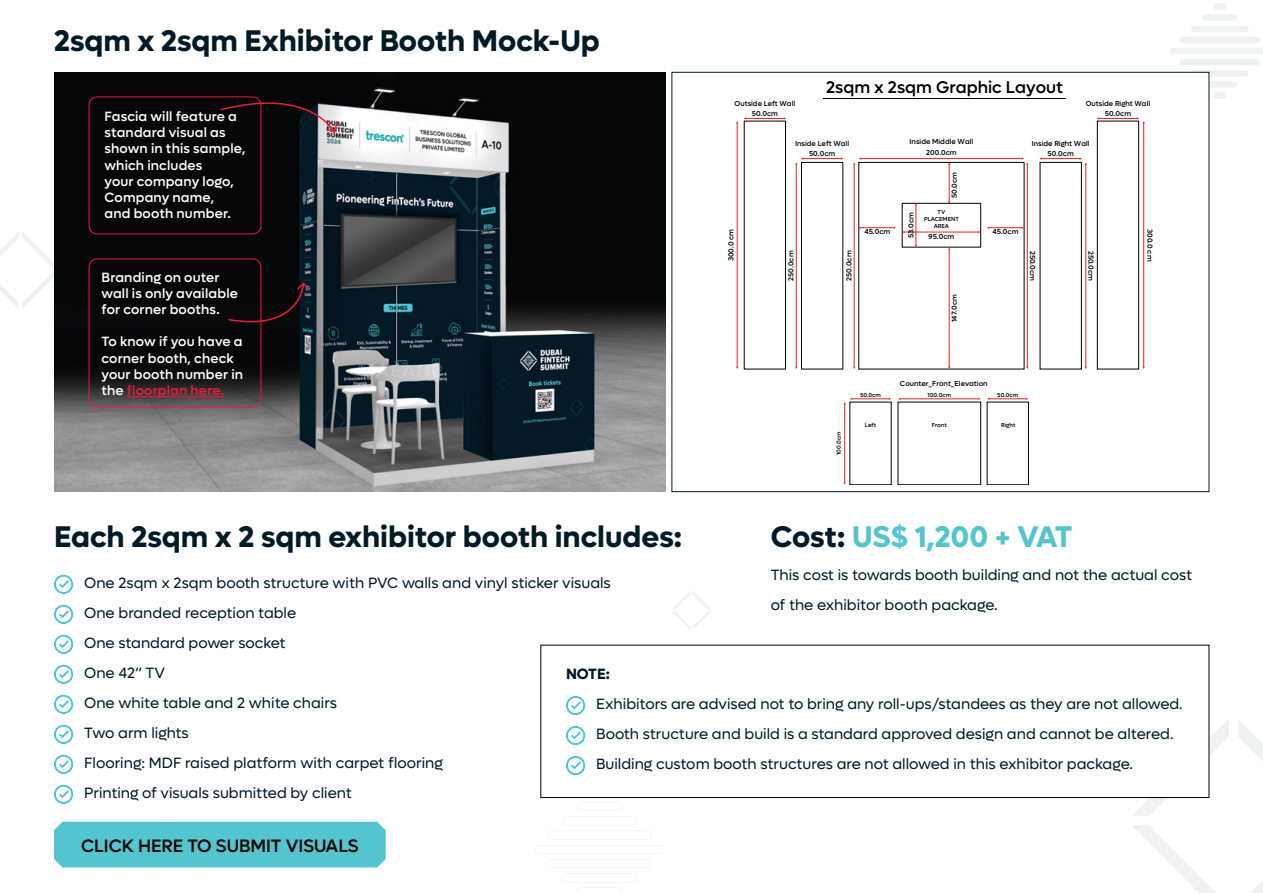
<style>
.page{position:relative;width:1263px;height:893px;background:#fff}
.page>*{position:absolute;margin:0;border:0;box-sizing:border-box;transform-origin:0 0}
.t1{font:700 30px "Lufga";color:#001b27}
.t2{font:700 30px "Lufga";letter-spacing:-.01em;color:#52c5ce}
.t3{font:500 18px "Lufga";color:#000}
.t4{font:500 16.95px "Lufga";color:#000}
.t5{font:15px/30px "Lufga";color:#001b27}
.t6{font:700 15px "Lufga";color:#001b27}
.t7{font:500 13.5px/16.2px "Lufga";letter-spacing:.01em;color:#fff}
.t8{font:500 7.35px/9.4px "Lufga";color:#000;text-align:center}
.t9{font:500 5.85px/7.1px "Lufga";color:#000;text-align:center}
.s1{color:#f0183c}
.s2{color:#001b27}
</style>
<div class="page">
<svg style="left:548px;top:859px;width:103px;height:9px"></svg>
<svg style="left:548px;top:831px;width:103px;height:8px"></svg>
<svg style="left:577px;top:802px;width:45px;height:9px"></svg>
<svg style="left:535px;top:845px;width:129px;height:8px"></svg>
<div style="left:1179px;top:59px;width:81px;height:6px;background:#eff2f2;border-radius:3px"></div>
<div style="left:1179px;top:37px;width:81px;height:6px;background:#eff2f2;border-radius:3px"></div>
<div style="left:1191px;top:70px;width:57px;height:7px;background:#eff2f2;border-radius:3px"></div>
<div style="left:1191px;top:26px;width:57px;height:6px;background:#eff2f2;border-radius:3px"></div>
<div style="left:1203px;top:81px;width:34px;height:7px;background:#eff2f2;border-radius:3px"></div>
<div style="left:1203px;top:14px;width:34px;height:7px;background:#eff2f2;border-radius:3px"></div>
<div style="left:1213px;top:92px;width:14px;height:7px;background:#eff2f2;border-radius:3px"></div>
<div style="left:1213px;top:3px;width:14px;height:7px;background:#eff2f2;border-radius:3px"></div>
<svg style="left:1170px;top:48px;width:93px;height:6px"></svg>
<svg style="left:1238px;top:720px;width:25px;height:41px"></svg>
<svg style="left:1132px;top:825px;width:84px;height:68px"></svg>
<svg style="left:1131px;top:719px;width:98px;height:97px"></svg>
<svg style="left:1251px;top:881px;width:12px;height:12px"></svg>
<svg style="left:0;top:232px;width:54px;height:77px"></svg>
<svg style="left:672px;top:591px;width:39px;height:39px"></svg>
<img style="left:54px;top:72px;width:611px;height:420px">
<svg style="left:54px;top:574px;width:20px;height:20px"></svg>
<svg style="left:54px;top:604px;width:20px;height:20px"></svg>
<svg style="left:54px;top:634px;width:20px;height:20px"></svg>
<svg style="left:54px;top:664px;width:20px;height:20px"></svg>
<svg style="left:54px;top:694px;width:20px;height:20px"></svg>
<svg style="left:54px;top:724px;width:20px;height:20px"></svg>
<svg style="left:54px;top:754px;width:20px;height:20px"></svg>
<svg style="left:54px;top:784px;width:20px;height:20px"></svg>
<div style="left:672px;top:72px;width:537px;height:420px;background:#fff"></div>
<hr style="left:823px;top:98px;width:243px;height:1px;background:#000">
<hr style="left:737px;top:123px;width:1px;height:244px;background:#ed1f24">
<hr style="left:1143px;top:123px;width:1px;height:244px;background:#ed1f24">
<hr style="left:745px;top:118px;width:39px;height:1px;background:#ed1f24">
<svg style="left:736px;top:117px;width:10px;height:7px"></svg>
<hr style="left:1098px;top:118px;width:39px;height:1px;background:#ed1f24">
<svg style="left:1137px;top:117px;width:8px;height:7px"></svg>
<svg style="left:744px;top:121px;width:395px;height:248px"></svg>
<svg style="left:843px;top:397px;width:186px;height:88px"></svg>
<hr style="left:949px;top:164px;width:1px;height:38px;background:#ed1f24">
<hr style="left:989px;top:227px;width:33px;height:1px;background:#ed1f24">
<hr style="left:949px;top:249px;width:1px;height:118px;background:#ed1f24">
<div style="left:902px;top:203px;width:79px;height:44px;border:1px solid #000"></div>
<hr style="left:916px;top:205px;width:1px;height:40px;background:#ed1f24">
<hr style="left:860px;top:227px;width:34px;height:1px;background:#ed1f24">
<hr style="left:904px;top:232px;width:75px;height:1px;background:#ed1f24">
<div style="left:54px;top:822px;width:332px;height:45px;background:#52c5ce"></div>
<div style="left:89px;top:259px;width:172px;height:148px;border:1px solid #f0183c;border-radius:9px"></div>
<div style="left:89px;top:97px;width:172px;height:137px;border:1px solid #f0183c;border-radius:9px"></div>
<hr style="left:127px;top:396px;width:97px;height:1px;background:#f0183c">
<svg style="left:219px;top:86px;width:119px;height:48px;background:#231a1f"></svg>
<svg style="left:227px;top:281px;width:84px;height:51px;background:#130c10"></svg>
<div style="left:541px;top:645px;width:668px;height:152px;background:#fff"></div>
<div style="left:540px;top:645px;width:669px;height:153px;border:1px solid #000"></div>
<svg style="left:566px;top:696px;width:20px;height:20px"></svg>
<svg style="left:566px;top:726px;width:20px;height:20px"></svg>
<svg style="left:566px;top:756px;width:20px;height:20px"></svg>
<h1 class="t1" style="left:54px;top:23px;width:547px">2sqm x 2sqm Exhibitor Booth Mock-Up</h1>
<p class="t7" style="left:104px;top:108px;width:143px">Fascia will feature a standard visual as shown in this sample, which includes<br>your company logo,<br>Company name,<br>and booth number.</p>
<p class="t7" style="left:101px;top:269px;width:138px">Branding on outer wall is only available for corner booths.</p>
<p class="t7" style="left:101px;top:334px;width:143px">To know if you have a corner booth, check your booth number in the <span class="s1">floorplan here.</span></p>
<h1 class="t1" style="left:54px;top:519px;width:629px">Each 2sqm x 2 sqm exhibitor booth includes:</h1>
<p class="t8" style="left:734px;top:99px;width:62px">Outside Left Wall<br>50.0cm</p>
<p class="t4" style="left:826px;top:77px;width:238px">2sqm x 2sqm Graphic Layout</p>
<p class="t8" style="left:1086px;top:99px;width:66px">Outside Right Wall<br>50.0cm</p>
<p class="t8" style="left:795px;top:139px;width:55px">Inside Left Wall<br>50.0cm</p>
<p class="t8" style="left:910px;top:136px;width:65px;line-height:11.1px">Inside Middle Wall<br>200.0cm</p>
<p class="t8" style="left:1032px;top:139px;width:59px">Inside Right Wall<br>50.0cm</p>
<p class="t8" style="left:949px;top:198px;width:28px;rotate:-90deg">50.0cm</p>
<p class="t9" style="left:924px;top:209px;width:36px">TV<br>PLACEMENT<br>AREA</p>
<p class="t8" style="left:906px;top:238px;width:27px;rotate:-90deg">53.0cm</p>
<p class="t8" style="left:726px;top:261px;width:34px;rotate:-90deg">300.0 cm</p>
<p class="t8" style="left:1155px;top:229px;width:34px;rotate:90deg">300.0 cm</p>
<p class="t8" style="left:864px;top:227px;width:27px">45.0cm</p>
<p class="t8" style="left:992px;top:227px;width:27px">45.0cm</p>
<p class="t8" style="left:929px;top:231px;width:27px">95.0cm</p>
<p class="t8" style="left:786px;top:281px;width:32px;rotate:-90deg">250.0cm</p>
<p class="t8" style="left:1037px;top:251px;width:32px;rotate:90deg">250.0cm</p>
<p class="t8" style="left:1096px;top:251px;width:32px;rotate:90deg">250.0cm</p>
<p class="t8" style="left:844px;top:281px;width:32px;rotate:-90deg">250.0cm</p>
<p class="t8" style="left:949px;top:322px;width:30px;rotate:-90deg">147.0cm</p>
<p class="t8" style="left:900px;top:379px;width:89px">Counter_Front_Elevation</p>
<p class="t9" style="left:860px;top:392px;width:22px">50.0cm</p>
<p class="t9" style="left:997px;top:392px;width:22px">50.0cm</p>
<p class="t9" style="left:927px;top:392px;width:25px">100.0cm</p>
<p class="t9" style="left:835px;top:455px;width:25px;rotate:-90deg">100.0cm</p>
<p class="t9" style="left:865px;top:421px;width:13px">Left</p>
<p class="t9" style="left:932px;top:421px;width:16px">Front</p>
<p class="t9" style="left:1001px;top:421px;width:16px">Right</p>
<h1 class="t2" style="left:771px;top:519px;width:303px"><span class="s2">Cost:</span> US$ 1,200 + VAT</h1>
<p class="t5" style="left:771px;top:560px;width:423px">This cost is towards booth building and not the actual cost of the exhibitor booth package.</p>
<p class="t5" style="left:84px;top:568px;width:528px">One 2sqm x 2sqm booth structure with PVC walls and vinyl sticker visuals One branded reception table<br>One standard power socket<br>One 42” TV<br>One white table and 2 white chairs<br>Two arm lights<br>Flooring: MDF raised platform with carpet flooring<br>Printing of visuals submitted by client</p>
<p class="t6" style="left:566px;top:665px;width:45px">NOTE:</p>
<p class="t5" style="left:596px;top:689px;width:588px">Exhibitors are advised not to bring any roll-ups/standees as they are not allowed.<br>Booth structure and build is a standard approved design and cannot be altered.<br>Building custom booth structures are not allowed in this exhibitor package.</p>
<p class="t3" style="left:81px;top:835px;width:279px">CLICK HERE TO SUBMIT VISUALS</p>
</div>
